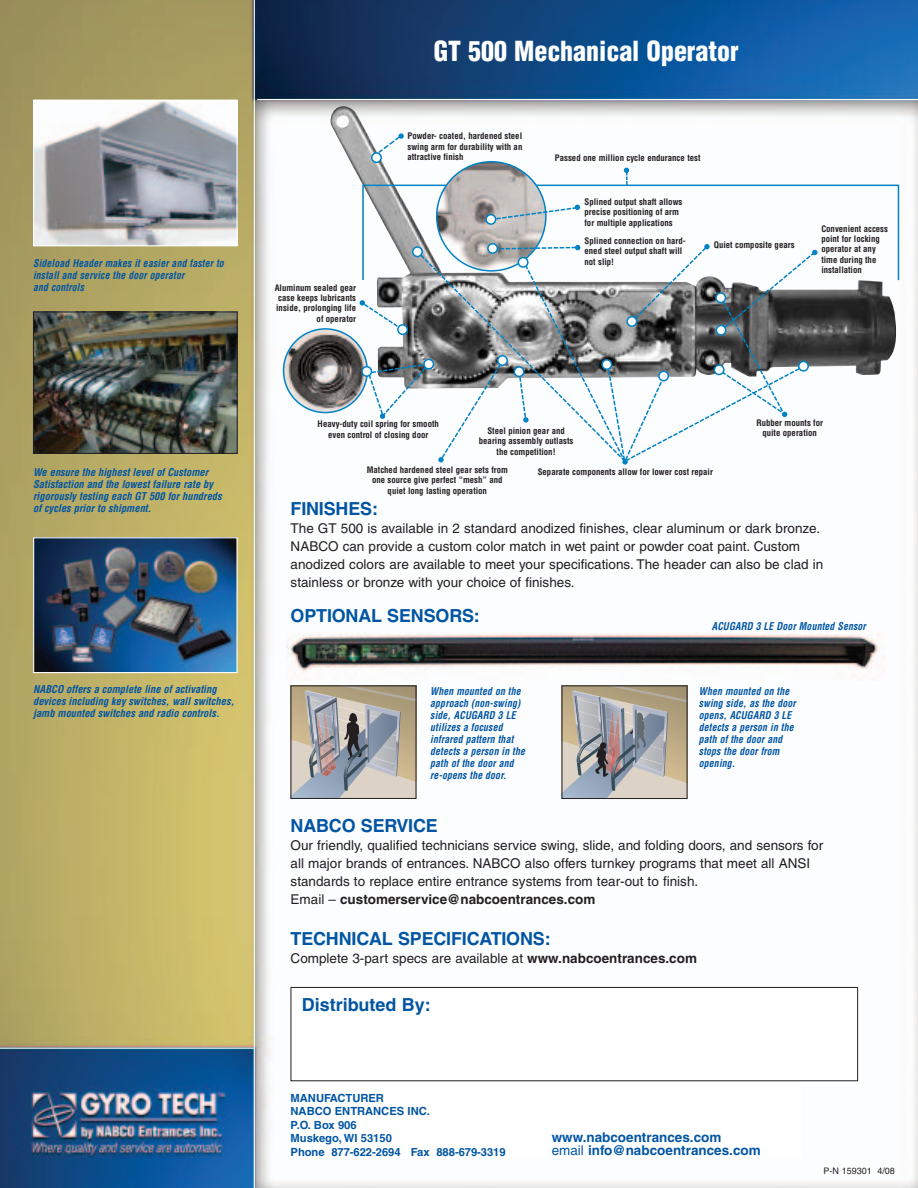
<style>
.page{position:relative;width:918px;height:1188px;background:#fff}
.page>*{position:absolute;margin:0;border:0;box-sizing:border-box;transform-origin:0 0}
.t1{font:900 condensed 27px "Helvetica";color:#fff;scale:.96 1}
.t2{font:700 18px "Helvetica";letter-spacing:-.01em;color:#0155a3}
.t3{font:13.5px/18px "Helvetica";color:#231f20}
.t4{font:700 13.5px/13.5px "Helvetica";color:#0155a3}
.t5{font:700 11.25px/13.5px "Helvetica";letter-spacing:-.005em;color:#0155a3}
.t6{font:italic 700 condensed 10.5px/12px "Helvetica";letter-spacing:.015em;color:#0155a3;scale:.93 1}
.t7{font:italic 700 condensed 10.5px/12px "Helvetica";letter-spacing:.015em;color:#0155a3}
.t8{font:9px "Helvetica";color:#231f20}
.t9{font:700 condensed 8.7px/10.2px "Helvetica";color:#231f20}
.s1{font-weight:700}
.s2{font-weight:400}
</style>
<div class="page">
<img style="left:0;top:0;width:918px;height:1188px">
<div style="left:291px;top:987px;width:567px;height:94px;background:#fff"></div>
<div style="left:291px;top:987px;width:567px;height:94px;border:1px solid #231f20"></div>
<img style="left:287px;top:622px;width:597px;height:59px">
<img style="left:35px;top:539px;width:201px;height:132px">
<div style="left:33px;top:537px;width:205px;height:136px;border:1px solid #fff"></div>
<svg style="left:293px;top:687px;width:121px;height:110px;background:#aba8a2"></svg>
<div style="left:291px;top:685px;width:125px;height:114px;border:1px solid #231f20"></div>
<svg style="left:564px;top:687px;width:121px;height:110px;background:#aba7a1"></svg>
<div style="left:562px;top:685px;width:125px;height:114px;border:1px solid #231f20"></div>
<img style="left:35px;top:102px;width:201px;height:142px">
<div style="left:33px;top:100px;width:205px;height:146px;border:1px solid #fff"></div>
<div style="left:291px;top:1086px;width:511px;height:72px;background:#fff"></div>
<hr style="left:254px;top:0;width:1px;height:1188px;background:#fff">
<hr style="left:257px;top:99px;width:661px;height:1px;background:#fff">
<hr style="left:0;top:1048px;width:254px;height:1px;background:#fff">
<img style="left:35px;top:314px;width:201px;height:138px">
<div style="left:33px;top:312px;width:205px;height:142px;border:1px solid #231f20"></div>
<img style="left:327px;top:105px;width:570px;height:284px">
<svg style="left:283px;top:133px;width:534px;height:332px"></svg>
<p class="t6" style="left:33px;top:257px;width:207px">Sideload Header makes it easier and faster to install and service the door operator<br>and controls</p>
<p class="t7" style="left:33px;top:466px;width:190px">We ensure the highest level of Customer Satisfaction and the lowest failure rate by rigorously testing each GT 500 for hundreds of cycles prior to shipment.</p>
<p class="t7" style="left:33px;top:684px;width:203px">NABCO offers a complete line of activating devices including key switches, wall switches, jamb mounted switches and radio controls.</p>
<h1 class="t1" style="left:434px;top:36px;width:319px">GT 500 Mechanical Operator</h1>
<p class="t9" style="left:275px;top:283px;width:83px;text-align:right">Aluminum sealed gear case keeps lubricants inside, prolonging life of operator</p>
<p class="t9" style="left:407px;top:131px;width:116px;text-align:justify">Powder- coated, hardened steel swing arm for durability with an attractive finish</p>
<p class="t9" style="left:555px;top:152px;width:147px">Passed one million cycle endurance test</p>
<p class="t9" style="left:585px;top:197px;width:99px">Splined output shaft allows precise positioning of arm for multiple applications</p>
<p class="t9" style="left:585px;top:236px;width:103px">Splined connection on hard&shy;ened steel output shaft will not slip!</p>
<p class="t9" style="left:714px;top:240px;width:82px">Quiet composite gears</p>
<p class="t9" style="left:821px;top:224px;width:68px">Convenient access point for locking operator at any time during the installation</p>
<p class="t9" style="left:318px;top:419px;width:123px;text-align:center">Heavy-duty coil spring for smooth even control of closing door</p>
<p class="t9" style="left:756px;top:418px;width:68px">Rubber mounts for</p>
<p class="t9" style="left:487px;top:426px;width:79px">Steel pinion gear and</p>
<p class="t9" style="left:762px;top:428px;width:56px">quite operation</p>
<p class="t9" style="left:479px;top:436px;width:96px;text-align:center">bearing assembly outlasts the competition!</p>
<p class="t9" style="left:367px;top:465px;width:143px;text-align:center">Matched hardened steel gear sets from one source give perfect “mesh” and quiet long lasting operation</p>
<p class="t9" style="left:538px;top:467px;width:177px">Separate components allow for lower cost repair</p>
<h2 class="t2" style="left:291px;top:501px;width:89px">FINISHES:</h2>
<p class="t3" style="left:291px;top:520px;width:534px">The GT 500 is available in 2 standard anodized finishes, clear aluminum or dark bronze.<br>NABCO can provide a custom color match in wet paint or powder coat paint. Custom anodized colors are available to meet your specifications. The header can also be clad in stainless or bronze with your choice of finishes.</p>
<p class="t6" style="left:712px;top:620px;width:167px">ACUGARD 3 LE Door Mounted Sensor</p>
<h2 class="t2" style="left:291px;top:609px;width:191px">OPTIONAL SENSORS:</h2>
<p class="t6" style="left:430px;top:685px;width:103px">When mounted on the approach (non-swing) side, ACUGARD 3 LE utilizes a focused infrared pattern that detects a person in the path of the door and re-opens the door.</p>
<p class="t6" style="left:699px;top:685px;width:106px">When mounted on the swing side, as the door opens, ACUGARD 3 LE detects a person in the path of the door and stops the door from opening.</p>
<h2 class="t2" style="left:291px;top:818px;width:149px">NABCO SERVICE</h2>
<p class="t3" style="left:291px;top:837px;width:534px">Our friendly, qualified technicians service swing, slide, and folding doors, and sensors for all major brands of entrances. NABCO also offers turnkey programs that meet all ANSI standards to replace entire entrance systems from tear-out to finish.<br>Email – <span class="s1">customerservice@nabcoentrances.com</span></p>
<h2 class="t2" style="left:291px;top:931px;width:262px">TECHNICAL SPECIFICATIONS:</h2>
<h3 class="t3" style="left:291px;top:950px;width:408px">Complete 3-part specs are available at <span class="s1">www.nabcoentrances.com</span></h3>
<h2 class="t2" style="left:302px;top:998px;width:131px">Distributed By:</h2>
<p class="t5" style="left:291px;top:1092px;width:217px">MANUFACTURER<br>NABCO ENTRANCES INC.<br>P.O. Box 906<br>Muskego, WI 53150<br>Phone 877-622-2694 Fax 888-679-3319</p>
<h3 class="t4" style="left:552px;top:1132px;width:211px">www.nabcoentrances.com<br><span class="s2">email</span> info@nabcoentrances.com</h3>
<p class="t8" style="left:824px;top:1167px;width:73px">P-N 159301 4/08</p>
</div>
